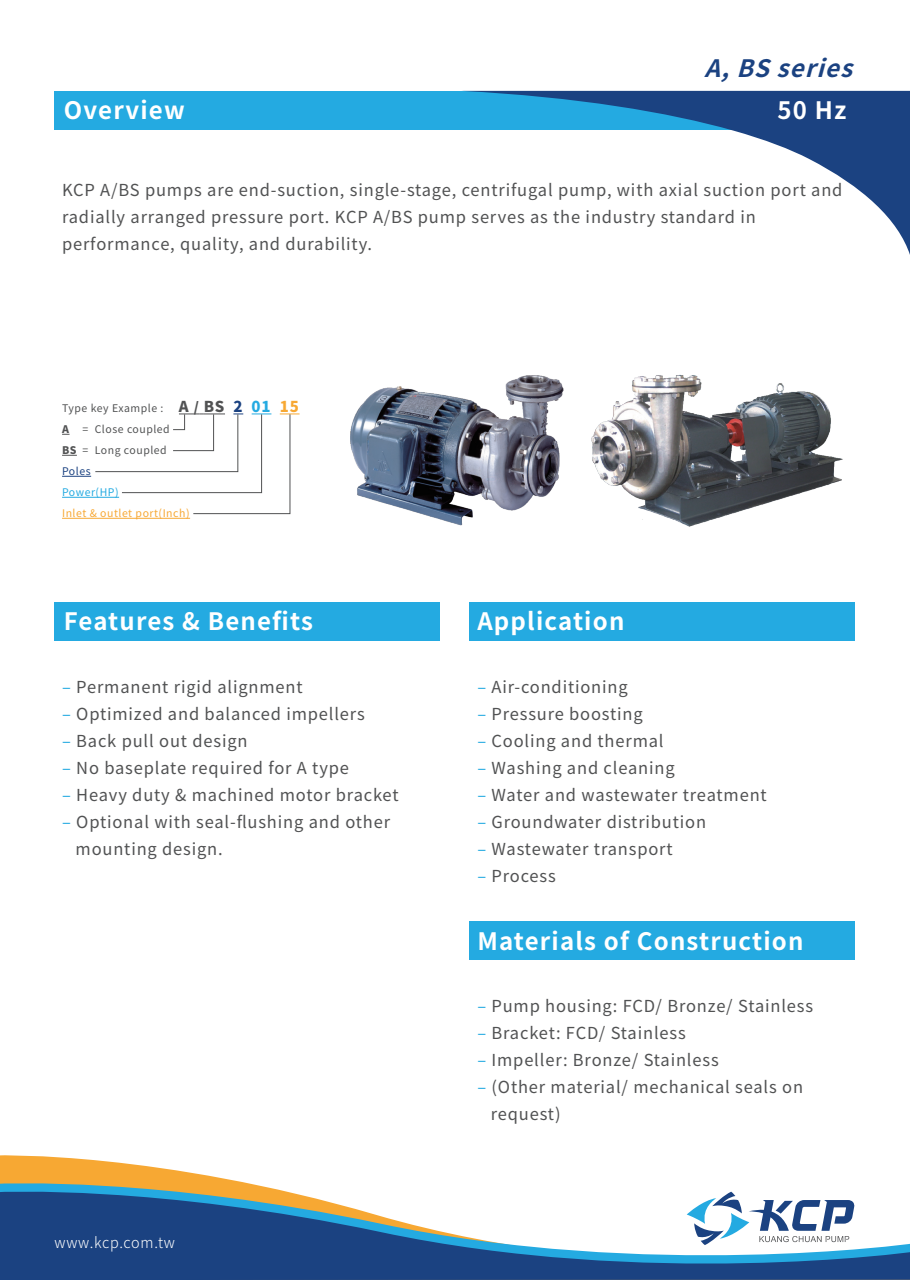
<style>
.page{position:relative;width:910px;height:1280px;background:#fff}
.page>*{position:absolute;margin:0;border:0;box-sizing:border-box;transform-origin:0 0}
.t1{font:700 24px "Noto Sans CJ Ktc";letter-spacing:.05em;color:#fff}
.t2{font:italic 700 24px "Noto Sans CJ Ktc";color:#1b4281}
.t3{font:16.5px/27px "Noto Sans CJ Ktc";letter-spacing:.05em;color:#515253}
.t4{font:300 15px "Noto Sans CJ Ktc";letter-spacing:.05em;color:#fff}
.t5{font:10.5px/21px "Noto Sans CJ Ktc";letter-spacing:.05em;color:#515253}
.t6{font:10.5px "Noto Sans CJ Ktc";letter-spacing:.05em;color:#f7a833}
.t7{font:10.5px "Noto Sans CJ Ktc";letter-spacing:.045em;color:#24aae1}
.s1{font-weight:900;font-size:15px}
.s2{font-weight:900;font-size:13.5px}
.s3{font-weight:900;font-size:15px;color:#1b4281}
.s4{font-weight:900;font-size:15px;color:#24aae1}
.s5{font-weight:900;font-size:15px;color:#f7a833}
.s6{font-weight:900}
.s7{color:#1b4281}
.s8{color:#24aae1}
</style>
<div class="page">
<img style="left:591px;top:374px;width:252px;height:153px">
<img style="left:351px;top:375px;width:213px;height:151px">
<svg style="left:0;top:1155px;width:210px;height:21px;fill:#f7a833"></svg>
<svg style="left:0;top:1176px;width:256px;height:9px;background:#eeaf4c"></svg>
<div style="left:55px;top:91px;width:855px;height:39px;background:#24aae1"></div>
<svg style="left:466px;top:91px;width:444px;height:164px"></svg>
<div style="left:55px;top:602px;width:385px;height:39px;background:#24aae1"></div>
<div style="left:470px;top:602px;width:385px;height:39px;background:#24aae1"></div>
<div style="left:470px;top:921px;width:385px;height:39px;background:#24aae1"></div>
<svg style="left:0;top:1185px;width:910px;height:95px"></svg>
<hr style="left:62px;top:518px;width:128px;height:1px;background:#f7a833">
<svg style="left:62px;top:414px;width:238px;height:100px"></svg>
<h1 class="t1" style="left:64px;top:97px;width:122px">Overview</h1>
<h1 class="t2" style="left:704px;top:54px;width:167px">A,BSseries</h1>
<h1 class="t1" style="left:777px;top:97px;width:70px">50 Hz</h1>
<p class="t3" style="left:62px;top:176px;width:782px">KCP A/BS pumps are end-suction, single-stage, centrifugal pump, with axial suction port and radially arranged pressure port. KCP A/BS pump serves as the industry standard in performance, quality, and durability.</p>
<p class="t5" style="left:62px;top:398px;width:238px">Type key Example : <span class="s1">A</span> <span class="s2">/</span> <span class="s1">BS</span> <span class="s3">2</span> <span class="s4">01</span> <span class="s5">15<br></span><span class="s6">A</span></p>
<p class="t5" style="left:62px;top:419px;width:109px;text-indent:21px">= Close coupled<br><span class="s6">BS</span> = Long coupled<br><span class="s7">Poles</span></p>
<p class="t7" style="left:62px;top:486px;width:58px">Power(HP)</p>
<p class="t6" style="left:62px;top:507px;width:129px">Inlet &amp; outlet port(Inch)</p>
<h1 class="t1" style="left:64px;top:608px;width:251px">Features &amp; Benefits</h1>
<h1 class="t1" style="left:477px;top:608px;width:149px">Application</h1>
<p class="t3" style="left:62px;top:674px;width:242px"><span class="s8">‒</span> Permanent rigid alignment</p>
<p class="t3" style="left:62px;top:701px;width:304px"><span class="s8">‒</span> Optimized and balanced impellers</p>
<p class="t3" style="left:62px;top:728px;width:187px"><span class="s8">‒</span> Back pull out design</p>
<p class="t3" style="left:62px;top:755px;width:288px"><span class="s8">‒</span> No baseplate required for A type</p>
<p class="t3" style="left:62px;top:782px;width:338px"><span class="s8">‒</span> Heavy duty &amp; machined motor bracket</p>
<p class="t3" style="left:62px;top:809px;width:330px"><span class="s8">‒</span> Optional with seal-flushing and other</p>
<p class="t3" style="left:76px;top:836px;width:149px">mounting design.</p>
<p class="t4" style="left:55px;top:1234px;width:122px">www.kcp.com.tw</p>
<p class="t3" style="left:477px;top:674px;width:291px"><span class="s8">‒</span> Air-conditioning<br><span class="s8">‒</span> Pressure boosting<br><span class="s8">‒</span> Cooling and thermal<br><span class="s8">‒</span> Washing and cleaning<br><span class="s8">‒</span> Water and wastewater treatment <span class="s8">‒</span> Groundwater distribution<br><span class="s8">‒</span> Wastewater transport<br><span class="s8">‒</span> Process</p>
<h1 class="t1" style="left:477px;top:928px;width:328px">Materials of Construction</h1>
<p class="t3" style="left:477px;top:993px;width:337px"><span class="s8">‒</span> Pump housing: FCD/ Bronze/ Stainless</p>
<p class="t3" style="left:477px;top:1020px;width:210px"><span class="s8">‒</span> Bracket: FCD/ Stainless</p>
<p class="t3" style="left:477px;top:1047px;width:243px"><span class="s8">‒</span> Impeller: Bronze/ Stainless</p>
<p class="t3" style="left:477px;top:1074px;width:327px"><span class="s8">‒</span> (Other material/ mechanical seals on</p>
<p class="t3" style="left:491px;top:1101px;width:71px">request)</p>
</div>
